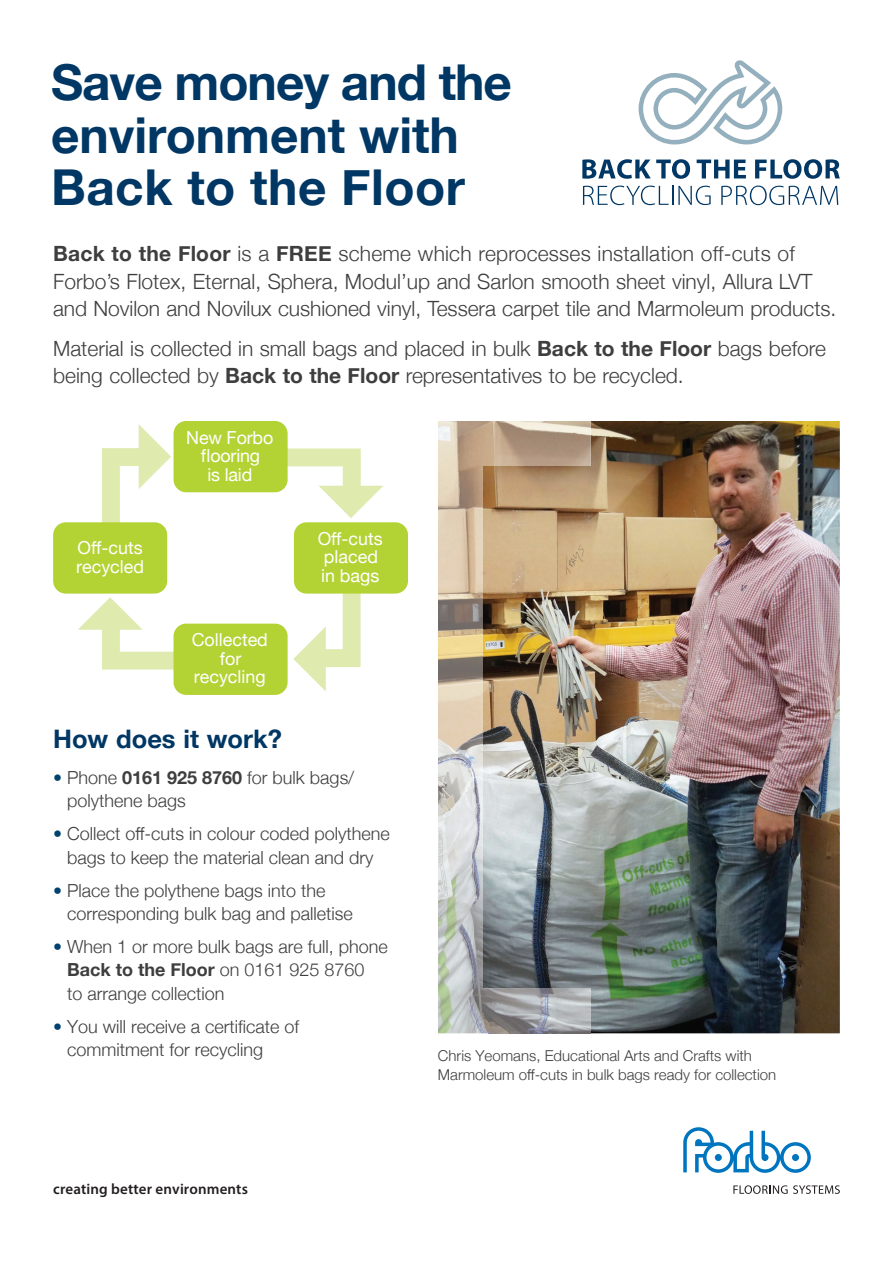
<style>
.page{position:relative;width:893px;height:1263px;background:#fff}
.page>*{position:absolute;margin:0;border:0;box-sizing:border-box;transform-origin:0 0}
.t1{font:700 49.5px/52.5px "Helvetica Neue";color:#003764}
.t2{font:700 25.5px "Helvetica Neue";color:#003764}
.t3{font:300 21px/27.3px "Helvetica Neue";color:#3e3e3f}
.t4{font:300 18px/23.4px "Helvetica Neue";color:#3e3e3f}
.t5{font:17.85px/18.6px "Helvetica Neue";color:#fff;text-align:center}
.t6{font:300 15px/19.5px "Helvetica Neue";color:#3e3e3f}
.t7{font:600 15px "Myriad Pro";letter-spacing:.01em;color:#231f20}
.s1{font-weight:700}
.s2{color:#00436f}
</style>
<div class="page">
<img style="left:489px;top:421px;width:351px;height:612px">
<div style="left:174px;top:421px;width:114px;height:71px;background:#b3d234;border-radius:13px"></div>
<div style="left:174px;top:624px;width:114px;height:71px;background:#b3d234;border-radius:13px"></div>
<div style="left:53px;top:522px;width:114px;height:72px;background:#b3d234;border-radius:13px"></div>
<svg style="left:78px;top:424px;width:305px;height:267px"></svg>
<div style="left:294px;top:522px;width:114px;height:72px;background:#b3d234;border-radius:13px"></div>
<svg style="left:733px;top:1185px;width:107px;height:9px"></svg>
<svg style="left:683px;top:1127px;width:128px;height:46px"></svg>
<img style="left:438px;top:421px;width:153px;height:51px">
<img style="left:438px;top:472px;width:51px;height:561px">
<img style="left:489px;top:988px;width:102px;height:45px">
<svg style="left:582px;top:159px;width:108px;height:20px"></svg>
<svg style="left:697px;top:160px;width:49px;height:18px"></svg>
<svg style="left:755px;top:159px;width:85px;height:20px"></svg>
<svg style="left:583px;top:186px;width:128px;height:19px"></svg>
<svg style="left:721px;top:186px;width:117px;height:19px"></svg>
<svg style="left:639px;top:60px;width:143px;height:84px"></svg>
<h1 class="t1" style="left:51px;top:58px;width:462px">Save money and the environment with<br>Back to the Floor</h1>
<p class="t3" style="left:53px;top:239px;width:785px"><span class="s1">Back to the Floor</span> is a <span class="s1">FREE</span> scheme which reprocesses installation off-cuts of<br>Forbo’s Flotex, Eternal, Sphera, Modul’up and Sarlon smooth sheet vinyl, Allura LVT and Novilon and Novilux cushioned vinyl, Tessera carpet tile and Marmoleum products.</p>
<p class="t3" style="left:53px;top:333px;width:774px">Material is collected in small bags and placed in bulk <span class="s1">Back to the Floor</span> bags before being collected by <span class="s1">Back to the Floor</span> representatives to be recycled.</p>
<p class="t5" style="left:186px;top:429px;width:88px">New Forbo flooring<br>is laid</p>
<p class="t5" style="left:76px;top:539px;width:69px;text-align:left">Off-cuts recycled</p>
<p class="t5" style="left:318px;top:530px;width:66px;text-align:left">Off-cuts placed in bags</p>
<p class="t5" style="left:192px;top:631px;width:78px">Collected for recycling</p>
<p class="t2" style="left:53px;top:719px;width:230px">How does it work?</p>
<p class="t4" style="left:67px;top:764px;width:289px;text-indent:-14px"><span class="s2">•</span> Phone <span class="s1">0161 925 8760</span> for bulk bags/ polythene bags</p>
<p class="t4" style="left:53px;top:821px;width:338px;text-align:center"><span class="s2">•</span> Collect off-cuts in colour coded polythene bags to keep the material clean and dry</p>
<p class="t4" style="left:67px;top:877px;width:287px;text-indent:-14px"><span class="s2">•</span> Place the polythene bags into the corresponding bulk bag and palletise</p>
<p class="t4" style="left:67px;top:934px;width:322px;text-indent:-14px"><span class="s2">•</span> When 1 or more bulk bags are full, phone<br><span class="s1">Back to the Floor</span> on 0161 925 8760<br>to arrange collection</p>
<p class="t4" style="left:67px;top:1013px;width:234px;text-indent:-14px"><span class="s2">•</span> You will receive a certificate of commitment for recycling</p>
<p class="t7" style="left:53px;top:1179px;width:196px">creating better environments</p>
<p class="t6" style="left:438px;top:1044px;width:340px">Chris Yeomans, Educational Arts and Crafts with<br>Marmoleum off-cuts in bulk bags ready for collection</p>
</div>
